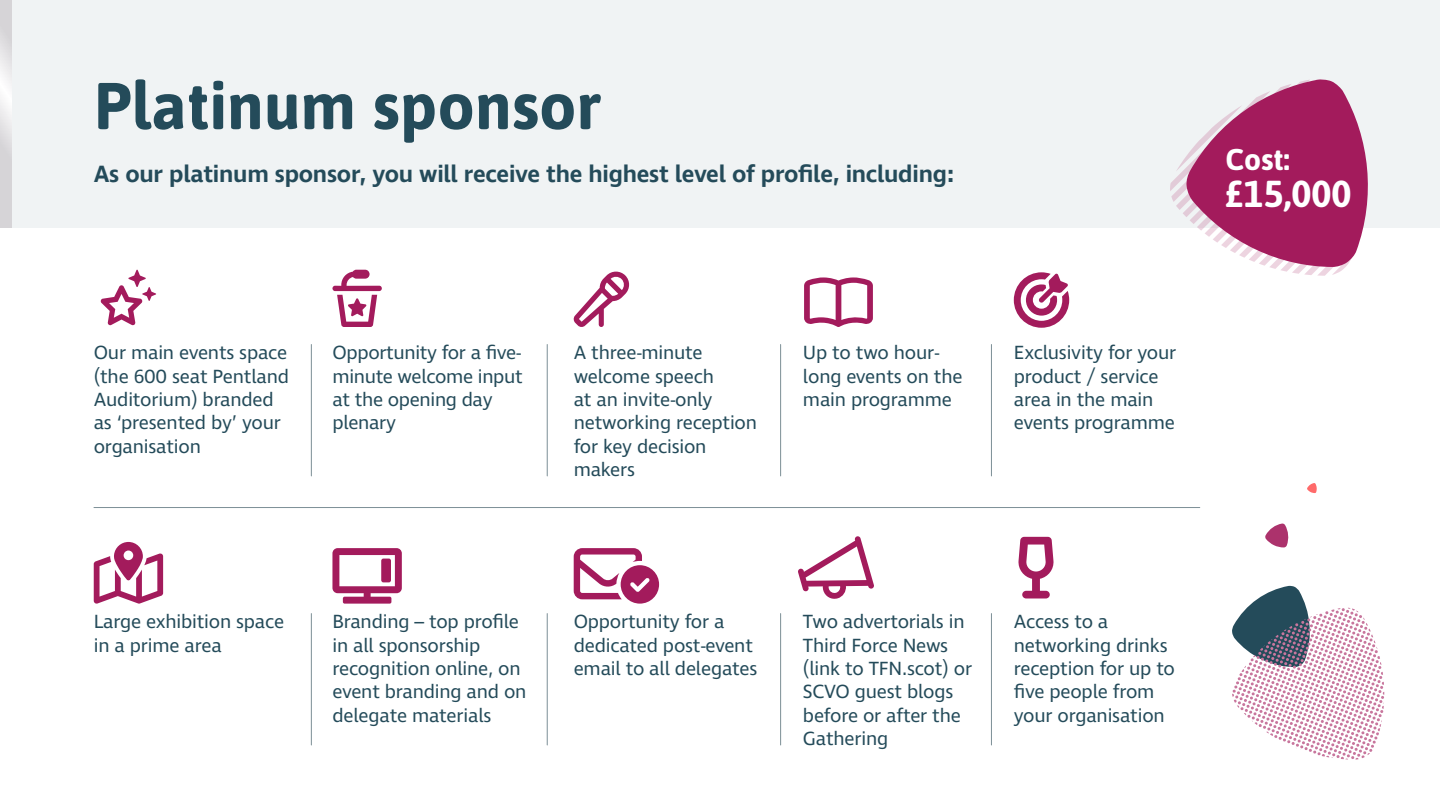
<style>
.page{position:relative;width:1440px;height:810px;background:#fff}
.page>*{position:absolute;margin:0;border:0;box-sizing:border-box;transform-origin:0 0}
.t1{font:700 66px "Asap";color:#244b5a}
.t2{font:700 37.5px "Asap";color:#fff}
.t3{font:700 30px "Asap";color:#fff}
.t4{font:600 24.08px "Ingra";letter-spacing:-.01em;color:#244b5a}
.t5{font:19.5px/23.4px "Ingra";letter-spacing:-.01em;color:#244b5a}
</style>
<div class="page">
<div style="left:11px;top:0;width:1429px;height:227px;background:#f0f3f4"></div>
<hr style="left:94px;top:507px;width:1106px;height:1px;background:#7c8f96">
<hr style="left:780px;top:344px;width:1px;height:132px;background:#7c8f96">
<hr style="left:547px;top:344px;width:1px;height:132px;background:#7c8f96">
<hr style="left:311px;top:344px;width:1px;height:132px;background:#7c8f96">
<hr style="left:991px;top:344px;width:1px;height:132px;background:#7c8f96">
<svg style="left:1014px;top:272px;width:55px;height:56px"></svg>
<svg style="left:332px;top:270px;width:50px;height:57px"></svg>
<svg style="left:0;top:0;width:11px;height:227px"></svg>
<svg style="left:1170px;top:79px;width:206px;height:197px"></svg>
<svg style="left:573px;top:271px;width:57px;height:56px"></svg>
<svg style="left:100px;top:270px;width:56px;height:55px"></svg>
<svg style="left:804px;top:277px;width:69px;height:50px"></svg>
<hr style="left:780px;top:614px;width:1px;height:131px;background:#7c8f96">
<hr style="left:547px;top:614px;width:1px;height:131px;background:#7c8f96">
<hr style="left:311px;top:614px;width:1px;height:131px;background:#7c8f96">
<hr style="left:991px;top:614px;width:1px;height:131px;background:#7c8f96">
<svg style="left:332px;top:548px;width:70px;height:56px"></svg>
<svg style="left:574px;top:548px;width:85px;height:56px"></svg>
<svg style="left:94px;top:542px;width:69px;height:62px"></svg>
<svg style="left:1018px;top:537px;width:36px;height:61px"></svg>
<svg style="left:798px;top:536px;width:76px;height:63px"></svg>
<svg style="left:1232px;top:586px;width:152px;height:174px"></svg>
<svg style="left:1307px;top:483px;width:10px;height:10px"></svg>
<svg style="left:1265px;top:524px;width:24px;height:23px"></svg>
<h1 class="t1" style="left:94px;top:59px;width:508px">Platinum sponsor</h1>
<p class="t4" style="left:94px;top:158px;width:862px">As our platinum sponsor, you will receive the highest level of profile, including:</p>
<h3 class="t3" style="left:1226px;top:138px;width:66px">Cost:</h3>
<h2 class="t2" style="left:1226px;top:167px;width:128px">£15,000</h2>
<p class="t5" style="left:94px;top:342px;width:197px">Our main events space (the 600 seat Pentland<br>Auditorium) branded as ‘presented by’ your organisation</p>
<p class="t5" style="left:332px;top:342px;width:192px">Opportunity for a five&shy;minute welcome input at the opening day plenary</p>
<p class="t5" style="left:574px;top:342px;width:185px">A three-minute welcome speech<br>at an invite-only networking reception for key decision makers</p>
<p class="t5" style="left:803px;top:342px;width:161px">Up to two hour&shy;long events on the main programme</p>
<p class="t5" style="left:1014px;top:342px;width:164px">Exclusivity for your product / service area in the main events programme</p>
<p class="t5" style="left:94px;top:611px;width:192px">Large exhibition space in a prime area</p>
<p class="t5" style="left:332px;top:611px;width:196px">Branding – top profile in all sponsorship recognition online, on event branding and on delegate materials</p>
<p class="t5" style="left:574px;top:611px;width:185px">Opportunity for a dedicated post-event email to all delegates</p>
<p class="t5" style="left:803px;top:611px;width:171px">Two advertorials in<br>Third Force News (link to TFN.scot) or<br>SCVO guest blogs before or after the<br>Gathering</p>
<p class="t5" style="left:1014px;top:611px;width:163px">Access to a networking drinks reception for up to five people from your organisation</p>
</div>
